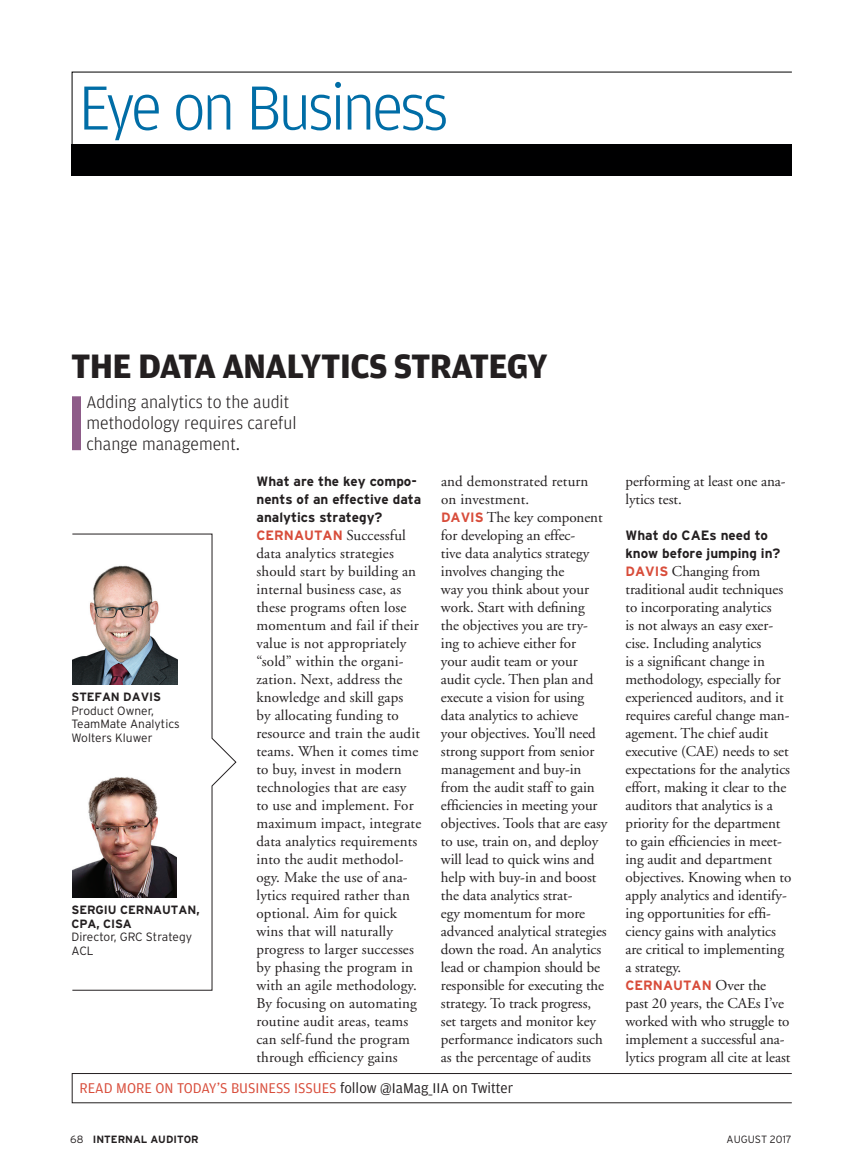
<style>
.page{position:relative;width:864px;height:1175px;background:#fff}
.page>*{position:absolute;margin:0;border:0;box-sizing:border-box;transform-origin:0 0}
.t1{font:300 66px "Amplitude";letter-spacing:-.05em;color:#006da6}
.t2{font:700 36px "Amplitude";letter-spacing:-.02em;color:#231f20}
.t3{font:300 18px/21px "Amplitude";color:#231f20}
.t4{font:15px/18px "Adobe Garamond";letter-spacing:-.005em;color:#231f20}
.t5{font:15px "Amplitude";color:#d84c3a}
.t6{font:700 13.5px/18px "Interstate";color:#231f20}
.t7{font:700 13.5px "Interstate";color:#d84c3a}
.t8{font:300 12px/13.5px "Interstate";color:#231f20}
.t9{font:700 12px/13.5px "Interstate";letter-spacing:-.005em;color:#231f20}
.t10{font:700 10.5px "Interstate";color:#231f20}
.t11{font:300 10.5px "Interstate";color:#231f20}
.s1{font-family:"Interstate";font-weight:700;font-size:13.5px;color:#d84c3a}
.s2{color:#231f20}
.s3{font-family:"Adobe Garamond";font-weight:400;font-size:15px;color:#231f20}
.s4{font-weight:300}
</style>
<div class="page">
<div style="left:72px;top:144px;width:720px;height:31px;background:#000001"></div>
<div style="left:72px;top:72px;width:720px;height:75px;border:1px solid #000001"></div>
<div style="left:72px;top:1073px;width:720px;height:30px;border:1px solid #231f20"></div>
<div style="left:72px;top:396px;width:9px;height:54px;background:#8e5c89"></div>
<svg style="left:72px;top:533px;width:164px;height:457px"></svg>
<img style="left:72px;top:775px;width:105px;height:122px">
<img style="left:72px;top:562px;width:106px;height:122px">
<h1 class="t1" style="left:78px;top:71px;width:372px">Eye on Business</h1>
<h2 class="t2" style="left:71px;top:346px;width:478px">THE DATA ANALYTICS STRATEGY</h2>
<p class="t3" style="left:86px;top:391px;width:212px">Adding analytics to the audit methodology requires careful change management.</p>
<p class="t9" style="left:71px;top:690px;width:91px">STEFAN DAVIS</p>
<p class="t8" style="left:71px;top:703px;width:110px">Product Owner,<br>TeamMate Analytics<br>Wolters Kluwer</p>
<p class="t9" style="left:71px;top:903px;width:130px">SERGIU CERNAUTAN,<br>CPA, CISA</p>
<p class="t8" style="left:71px;top:930px;width:122px">Director, GRC Strategy<br>ACL</p>
<p class="t6" style="left:256px;top:472px;width:166px">What are the key compo&shy;nents of an effective data analytics strategy?</p>
<p class="t4" style="left:256px;top:527px;width:166px"><span class="s1">CERNAUTAN</span> Successful data analytics strategies should start by building an internal business case, as these programs often lose momentum and fail if their value is not appropriately “sold” within the organi&shy;zation. Next, address the knowledge and skill gaps<br>by allocating funding to resource and train the audit teams. When it comes time to buy, invest in modern technologies that are easy to use and implement. For maximum impact, integrate data analytics requirements into the audit methodol&shy;ogy. Make the use of ana&shy;lytics required rather than optional. Aim for quick wins that will naturally progress to larger successes by phasing the program in with an agile methodology.<br>By focusing on automating routine audit areas, teams can self-fund the program through efficiency gains</p>
<p class="t4" style="left:441px;top:473px;width:168px">and demonstrated return on investment.<br><span class="s1">DAVIS</span> The key component for developing an effec-<br>tive data analytics strategy involves changing the<br>way you think about your work. Start with defining<br>the objectives you are try&shy;ing to achieve either for<br>your audit team or your audit cycle. Then plan and execute a vision for using data analytics to achieve your objectives. You’ll need strong support from senior management and buy-in from the audit staff to gain efficiencies in meeting your objectives. Tools that are easy to use, train on, and deploy will lead to quick wins and help with buy-in and boost the data analytics strat-<br>egy momentum for more advanced analytical strategies down the road. An analytics lead or champion should be responsible for executing the strategy. To track progress, set targets and monitor key performance indicators such as the percentage of audits</p>
<p class="t5" style="left:80px;top:1079px;width:435px">READ MORE ON TODAY’S BUSINESS ISSUES <span class="s2">follow @IaMag_IIA on Twitter</span></p>
<p class="t4" style="left:626px;top:473px;width:162px">performing at least one ana&shy;lytics test.</p>
<p class="t6" style="left:626px;top:526px;width:156px">What do CAEs need to know before jumping in?</p>
<p class="t4" style="left:625px;top:563px;width:167px"><span class="s1">DAVIS</span> Changing from traditional audit techniques to incorporating analytics<br>is not always an easy exer&shy;cise. Including analytics<br>is a significant change in methodology, especially for experienced auditors, and it requires careful change man&shy;agement. The chief audit executive (CAE) needs to set expectations for the analytics effort, making it clear to the auditors that analytics is a priority for the department to gain efficiencies in meet&shy;ing audit and department objectives. Knowing when to apply analytics and identify&shy;ing opportunities for effi&shy;ciency gains with analytics are critical to implementing a strategy.</p>
<p class="t7" style="left:626px;top:978px;width:142px">CERNAUTAN <span class="s3">Over the</span></p>
<p class="t4" style="left:626px;top:995px;width:167px">past 20 years, the CAEs I’ve worked with who struggle to implement a successful ana&shy;lytics program all cite at least</p>
<p class="t10" style="left:70px;top:1133px;width:130px"><span class="s4">68</span> INTERNAL AUDITOR</p>
<p class="t11" style="left:727px;top:1133px;width:67px">AUGUST 2017</p>
</div>
